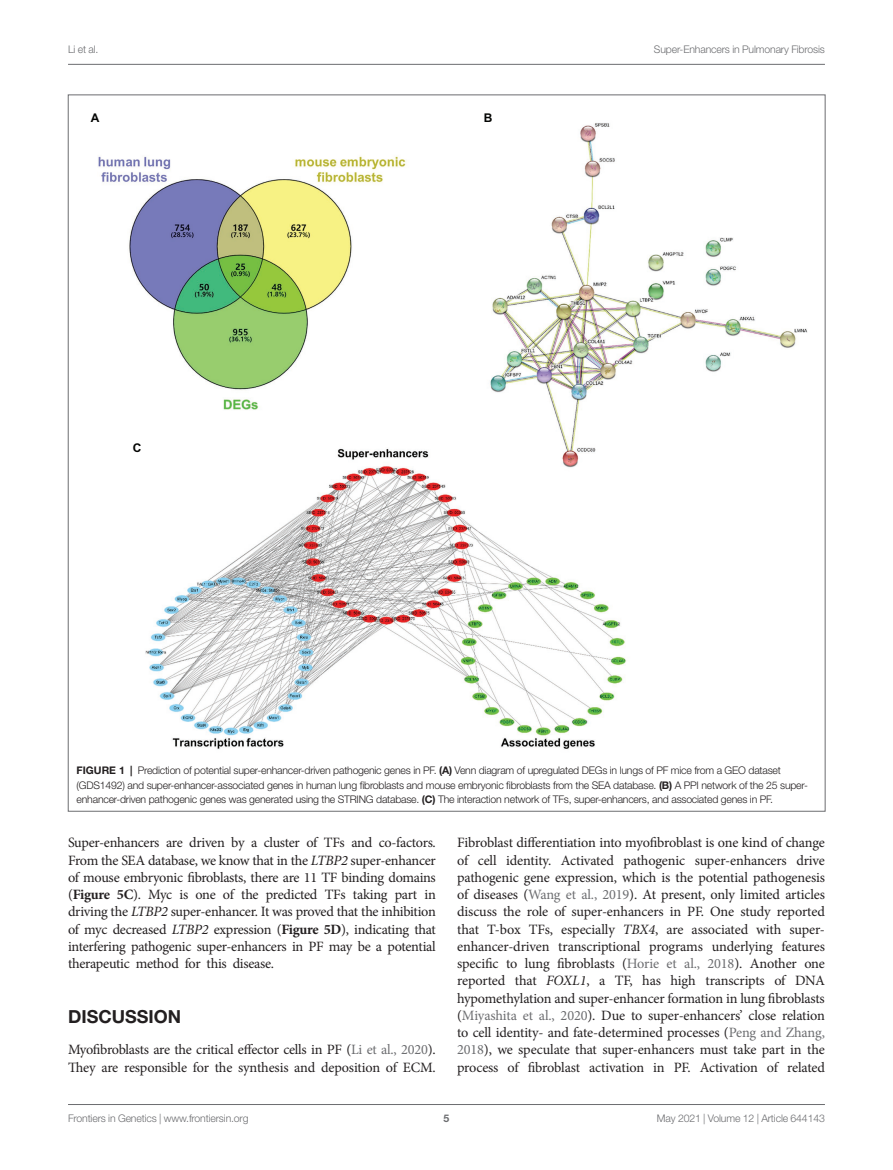
<style>
.page{position:relative;width:893px;height:1170px;background:#fff}
.page>*{position:absolute;margin:0;border:0;box-sizing:border-box;transform-origin:0 0}
.HEAD_1{font:700 18px "Helvetica Neue LT Std";color:#231f20}
.TEXT_FLUSH{font:14.25px/17.2px "Minion Pro";letter-spacing:-.015em;color:#231f20;text-align:justify}
.t1{font:700 12px "Arial";color:#040503}
.FIG_LEG{font:300 10.5px/14.2px "Helvetica Neue LT Std";letter-spacing:-.02em;color:#231f20}
.t2{font:300 10.5px "Helvetica Neue LT Std";letter-spacing:-.015em;color:#6c6d70}
.t3{font:700 10.5px "Helvetica Neue LT Std";color:#6c6d70}
.s1{font-weight:700}
.s2{font-style:italic}
.s3{color:#6c6d70}
</style>
<div class="page">
<hr style="left:68px;top:64px;width:757px;height:1px;background:#6c6d70">
<hr style="left:68px;top:1104px;width:757px;height:1px;background:#6c6d70">
<img style="left:98px;top:123px;width:709px;height:627px">
<p class="t2" style="left:68px;top:42px;width:32px">Li et al.</p>
<p class="t2" style="left:654px;top:42px;width:173px">Super-Enhancers in Pulmonary Fibrosis</p>
<p class="t1" style="left:91px;top:109px;width:10px">A</p>
<p class="t1" style="left:133px;top:439px;width:10px">C</p>
<p class="t1" style="left:484px;top:109px;width:10px">B</p>
<p class="FIG_LEG" style="left:77px;top:763px;width:733px"><span class="s1">FIGURE 1 |</span> Prediction of potential super-enhancer-driven pathogenic genes in PF. <span class="s1">(A)</span> Venn diagram of upregulated DEGs in lungs of PF mice from a GEO dataset (GDS1492) and super-enhancer-associated genes in human lung fibroblasts and mouse embryonic fibroblasts from the SEA database. <span class="s1">(B)</span> A PPI network of the 25 super&shy;enhancer-driven pathogenic genes was generated using the STRING database. <span class="s1">(C)</span> The interaction network of TFs, super-enhancers, and associated genes in PF.</p>
<p class="TEXT_FLUSH" style="left:68px;top:834px;width:369px">Super-enhancers are driven by a cluster of TFs and co-factors.<br>From the SEA database, we know that in the <span class="s2">LTBP2</span> super-enhancer of mouse embryonic fibroblasts, there are 11 TF binding domains (<span class="s1">Figure 5C</span>). Myc is one of the predicted TFs taking part in driving the <span class="s2">LTBP2</span> super-enhancer. It was proved that the inhibition of myc decreased <span class="s2">LTBP2</span> expression (<span class="s1">Figure 5D</span>), indicating that interfering pathogenic super-enhancers in PF may be a potential therapeutic method for this disease.</p>
<p class="HEAD_1" style="left:68px;top:1005px;width:115px">DISCUSSION</p>
<p class="TEXT_FLUSH" style="left:68px;top:1041px;width:369px">Myofibroblasts are the critical effector cells in PF (<span class="s3">Li et al., 2020</span>).<br>They are responsible for the synthesis and deposition of ECM.</p>
<p class="TEXT_FLUSH" style="left:457px;top:834px;width:369px">Fibroblast differentiation into myofibroblast is one kind of change of cell identity. Activated pathogenic super-enhancers drive pathogenic gene expression, which is the potential pathogenesis of diseases (<span class="s3">Wang et al., 2019</span>). At present, only limited articles discuss the role of super-enhancers in PF. One study reported that T-box TFs, especially <span class="s2">TBX4</span>, are associated with super&shy;enhancer-driven transcriptional programs underlying features specific to lung fibroblasts (<span class="s3">Horie et al., 2018</span>). Another one reported that <span class="s2">FOXL1</span>, a TF, has high transcripts of DNA hypomethylation and super-enhancer formation in lung fibroblasts (<span class="s3">Miyashita et al., 2020</span>). Due to super-enhancers’ close relation to cell identity‐ and fate-determined processes (<span class="s3">Peng and Zhang, 2018</span>), we speculate that super-enhancers must take part in the process of fibroblast activation in PF. Activation of related</p>
<p class="t2" style="left:68px;top:1111px;width:182px">Frontiers in Genetics | www.frontiersin.org</p>
<p class="t3" style="left:444px;top:1111px;width:7px">5</p>
<p class="t2" style="left:657px;top:1111px;width:169px">May 2021 | Volume 12 | Article 644143</p>
</div>
